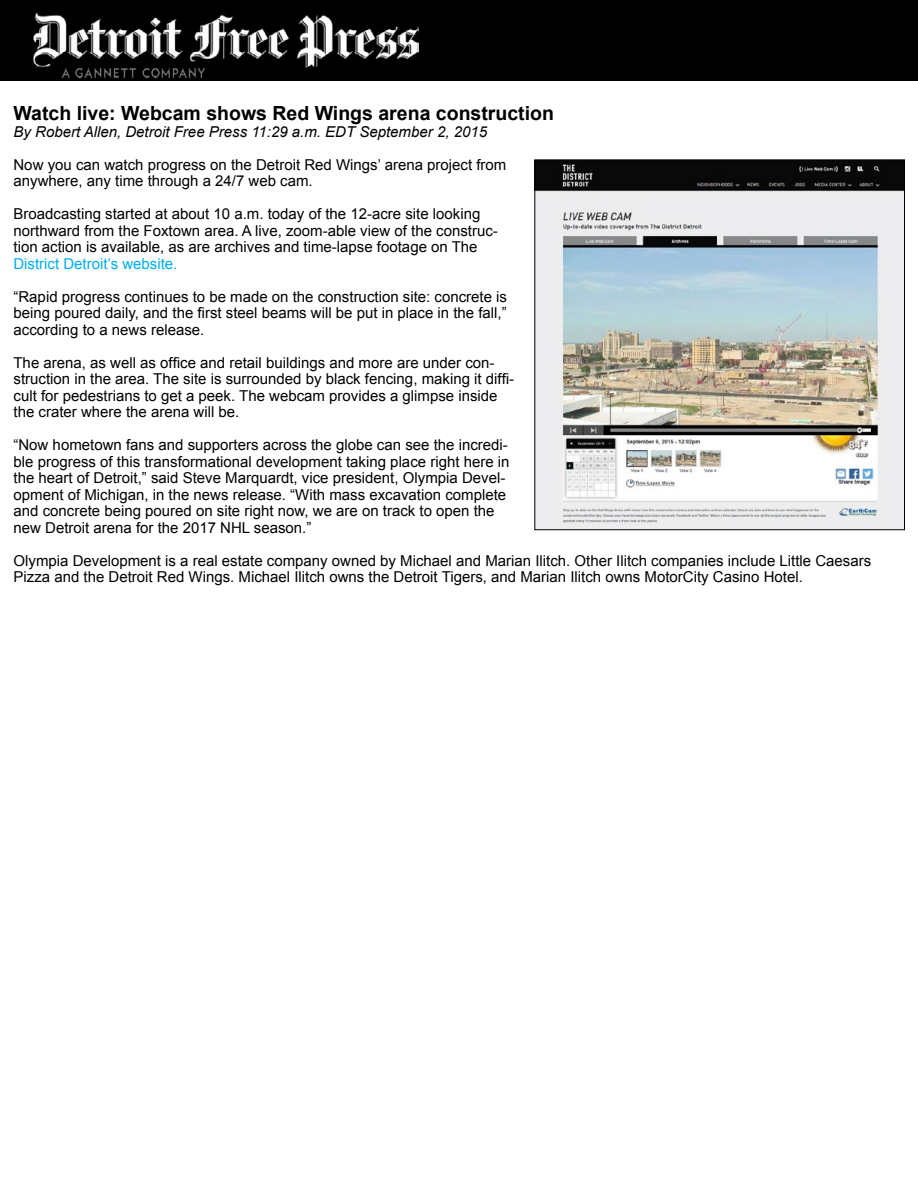
<style>
.page{position:relative;width:918px;height:1188px;background:#fff}
.page>*{position:absolute;margin:0;border:0;box-sizing:border-box;transform-origin:0 0}
.t1{font:700 19.5px "Arial";color:#000}
.t2{font:15px/16.5px "Arial";color:#000}
.t3{font:italic 15px "Arial";color:#000}
.t4{font:15px "Arial";color:#00aeef}
</style>
<div class="page">
<div style="left:0;top:0;width:918px;height:81px;background:#000"></div>
<img style="left:33px;top:13px;width:385px;height:66px">
<img style="left:536px;top:161px;width:367px;height:367px">
<div style="left:534px;top:159px;width:371px;height:371px;border:1px solid #000"></div>
<h1 class="t1" style="left:14px;top:100px;width:542px">Watch live: Webcam shows Red Wings arena construction</h1>
<p class="t3" style="left:14px;top:122px;width:475px">By Robert Allen, Detroit Free Press 11:29 a.m. EDT September 2, 2015</p>
<p class="t2" style="left:14px;top:156px;width:494px">Now you can watch progress on the Detroit Red Wings’ arena project from anywhere, any time through a 24/7 web cam.</p>
<p class="t2" style="left:14px;top:206px;width:486px">Broadcasting started at about 10 a.m. today of the 12-acre site looking northward from the Foxtown area. A live, zoom-able view of the construc&shy;tion action is available, as are archives and time-lapse footage on The</p>
<p class="t4" style="left:14px;top:253px;width:165px">District Detroit’s website.</p>
<p class="t2" style="left:14px;top:288px;width:495px;text-align:justify">“Rapid progress continues to be made on the construction site: concrete is being poured daily, and the first steel beams will be put in place in the fall,” according to a news release.</p>
<p class="t2" style="left:14px;top:354px;width:502px">The arena, as well as office and retail buildings and more are under con&shy;struction in the area. The site is surrounded by black fencing, making it diffi&shy;cult for pedestrians to get a peek. The webcam provides a glimpse inside the crater where the arena will be.</p>
<p class="t2" style="left:14px;top:437px;width:498px">“Now hometown fans and supporters across the globe can see the incredi&shy;ble progress of this transformational development taking place right here in the heart of Detroit,” said Steve Marquardt, vice president, Olympia Devel&shy;opment of Michigan, in the news release. “With mass excavation complete and concrete being poured on site right now, we are on track to open the new Detroit arena for the 2017 NHL season.”</p>
<p class="t2" style="left:14px;top:552px;width:859px">Olympia Development is a real estate company owned by Michael and Marian Ilitch. Other Ilitch companies include Little Caesars<br>Pizza and the Detroit Red Wings. Michael Ilitch owns the Detroit Tigers, and Marian Ilitch owns MotorCity Casino Hotel.</p>
</div>
